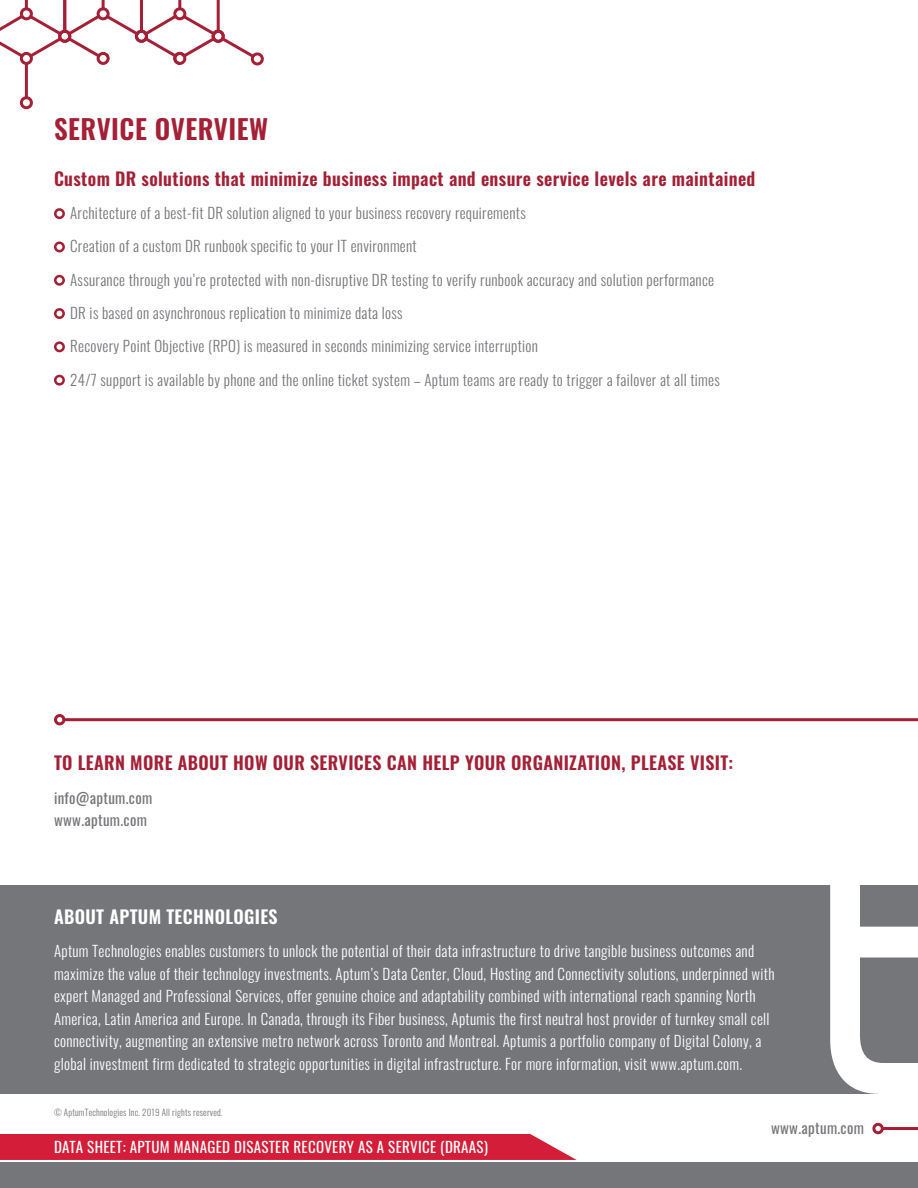
<style>
.page{position:relative;width:918px;height:1188px;background:#fff}
.page>*{position:absolute;margin:0;border:0;box-sizing:border-box;transform-origin:0 0}
.t1{font:600 27px "Oswald";letter-spacing:.02em;color:#a42036}
.t2{font:600 18px "Oswald";letter-spacing:.02em;color:#a42036}
.t3{font:600 18px "Oswald";letter-spacing:.02em;color:#fff}
.t4{font:300 15px/22.5px "Oswald";letter-spacing:.02em;color:#fff}
.t5{font:300 15px "Oswald";letter-spacing:.02em;color:#757679}
.t6{font:15px "Oswald";letter-spacing:.02em;color:#fff}
.t7{font:15px/22.5px "Oswald";letter-spacing:.02em;color:#757679}
.t8{font:300 9px "Oswald";letter-spacing:.02em;color:#757679}
</style>
<div class="page">
<div style="left:251px;top:52px;width:13px;height:13px;border:3px solid #a42036;border-radius:50%"></div>
<hr style="left:25px;top:64px;width:3px;height:34px;background:#a42036">
<div style="left:20px;top:96px;width:13px;height:13px;border:3px solid #a42036;border-radius:50%"></div>
<svg style="left:0;top:0;width:257px;height:66px"></svg>
<div style="left:872px;top:1123px;width:12px;height:11px;border:3px solid #a42036;border-radius:50%"></div>
<hr style="left:883px;top:1127px;width:35px;height:3px;background:#a42036">
<div style="left:0;top:1162px;width:918px;height:26px;background:#757679"></div>
<div style="left:0;top:885px;width:918px;height:209px;background:#757679"></div>
<svg style="left:830px;top:885px;width:88px;height:209px"></svg>
<div style="left:879px;top:1086px;width:39px;height:11px;background:#fff"></div>
<div style="left:54px;top:714px;width:11px;height:11px;border:3px solid #a42036;border-radius:50%"></div>
<hr style="left:64px;top:718px;width:854px;height:3px;background:#a42036">
<div style="left:0;top:1134px;width:577px;height:26px;background:#d41e39"></div>
<div style="left:54px;top:208px;width:11px;height:11px;border:3px solid #a42036;border-radius:50%"></div>
<div style="left:54px;top:242px;width:11px;height:10px;border:3px solid #a42036;border-radius:50%"></div>
<div style="left:54px;top:275px;width:11px;height:11px;border:3px solid #a42036;border-radius:50%"></div>
<div style="left:54px;top:308px;width:11px;height:11px;border:3px solid #a42036;border-radius:50%"></div>
<div style="left:54px;top:341px;width:11px;height:11px;border:3px solid #a42036;border-radius:50%"></div>
<div style="left:54px;top:375px;width:11px;height:11px;border:3px solid #a42036;border-radius:50%"></div>
<h1 class="t1" style="left:54px;top:115px;width:216px">SERVICE OVERVIEW</h1>
<p class="t2" style="left:54px;top:169px;width:703px">Custom DR solutions that minimize business impact and ensure service levels are maintained</p>
<p class="t5" style="left:70px;top:200px;width:457px">Architecture of a best-fit DR solution aligned to your business recovery requirements</p>
<p class="t5" style="left:70px;top:233px;width:348px">Creation of a custom DR runbook specific to your IT environment</p>
<p class="t5" style="left:70px;top:266px;width:645px">Assurance through you’re protected with non-disruptive DR testing to verify runbook accuracy and solution performance</p>
<p class="t5" style="left:70px;top:300px;width:334px">DR is based on asynchronous replication to minimize data loss</p>
<p class="t5" style="left:70px;top:333px;width:469px">Recovery Point Objective (RPO) is measured in seconds minimizing service interruption</p>
<p class="t5" style="left:70px;top:366px;width:651px">24/7 support is available by phone and the online ticket system – Aptum teams are ready to trigger a failover at all times</p>
<p class="t2" style="left:54px;top:754px;width:681px">TO LEARN MORE ABOUT HOW OUR SERVICES CAN HELP YOUR ORGANIZATION, PLEASE VISIT:</p>
<p class="t7" style="left:54px;top:785px;width:100px">info@aptum.com www.aptum.com</p>
<p class="t3" style="left:54px;top:907px;width:225px">ABOUT APTUM TECHNOLOGIES</p>
<p class="t4" style="left:54px;top:938px;width:722px">Aptum Technologies enables customers to unlock the potential of their data infrastructure to drive tangible business outcomes and maximize the value of their technology investments. Aptum’s Data Center, Cloud, Hosting and Connectivity solutions, underpinned with expert Managed and Professional Services, offer genuine choice and adaptability combined with international reach spanning North America, Latin America and Europe. In Canada, through its Fiber business, Aptumis the first neutral host provider of turnkey small cell connectivity, augmenting an extensive metro network across Toronto and Montreal. Aptumis a portfolio company of Digital Colony, a global investment firm dedicated to strategic opportunities in digital infrastructure. For more information, visit www.aptum.com.</p>
<p class="t8" style="left:54px;top:1105px;width:170px">© AptumTechnologies Inc. 2019 All rights reserved.</p>
<p class="t6" style="left:54px;top:1134px;width:435px">DATA SHEET: APTUM MANAGED DISASTER RECOVERY AS A SERVICE (DRAAS)</p>
<p class="t7" style="left:771px;top:1115px;width:94px">www.aptum.com</p>
</div>
